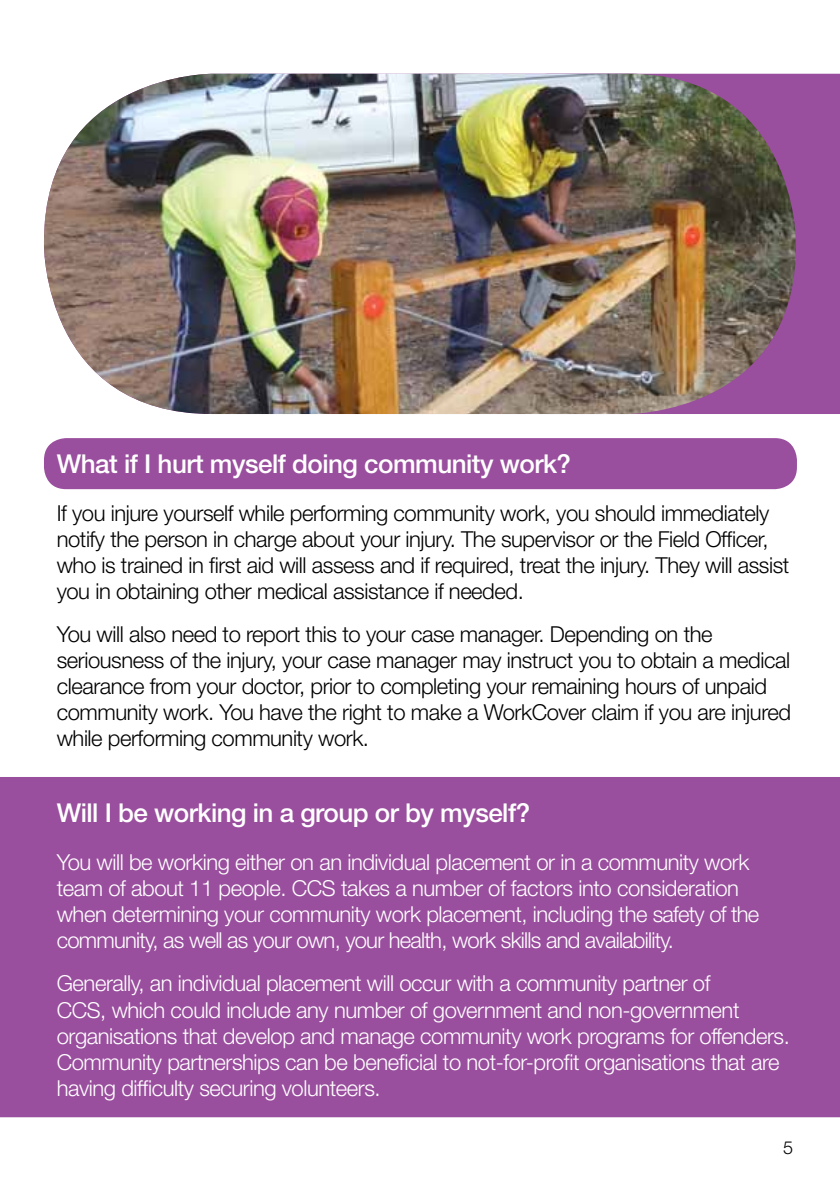
<style>
.page{position:relative;width:840px;height:1191px;background:#fff}
.page>*{position:absolute;margin:0;border:0;box-sizing:border-box;transform-origin:0 0}
.t1{font:500 26px "Helvetica Neue";letter-spacing:-.02em;color:#fff}
.t2{font:300 22px/26px "Helvetica Neue";letter-spacing:-.02em;color:#fff}
.t3{font:300 22px/26px "Helvetica Neue";letter-spacing:-.02em;color:#000}
.t4{font:300 18px "Helvetica Neue";color:#000}
</style>
<div class="page">
<div style="left:795px;top:74px;width:44px;height:340px;background:#9a4e9e"></div>
<img style="left:44px;top:74px;width:751px;height:340px">
<div style="left:0;top:777px;width:839px;height:340px;background:#9a4e9e"></div>
<div style="left:44px;top:438px;width:752px;height:51px;background:#9a4e9e;border-radius:22px"></div>
<p class="t1" style="left:57px;top:448px;width:515px">What if I hurt myself doing community work?</p>
<p class="t3" style="left:57px;top:500px;width:733px">If you injure yourself while performing community work, you should immediately notify the person in charge about your injury. The supervisor or the Field Officer, who is trained in first aid will assess and if required, treat the injury. They will assist you in obtaining other medical assistance if needed.</p>
<p class="t3" style="left:57px;top:621px;width:735px">You will also need to report this to your case manager. Depending on the seriousness of the injury, your case manager may instruct you to obtain a medical clearance from your doctor, prior to completing your remaining hours of unpaid community work. You have the right to make a WorkCover claim if you are injured while performing community work.</p>
<p class="t1" style="left:57px;top:797px;width:474px">Will I be working in a group or by myself?</p>
<p class="t2" style="left:57px;top:849px;width:703px">You will be working either on an individual placement or in a community work team of about 11 people. CCS takes a number of factors into consideration when determining your community work placement, including the safety of the community, as well as your own, your health, work skills and availability.</p>
<p class="t2" style="left:57px;top:970px;width:734px">Generally, an individual placement will occur with a community partner of<br>CCS, which could include any number of government and non-government organisations that develop and manage community work programs for offenders.<br>Community partnerships can be beneficial to not-for-profit organisations that are having difficulty securing volunteers.</p>
<p class="t4" style="left:782px;top:1136px;width:12px">5</p>
</div>
